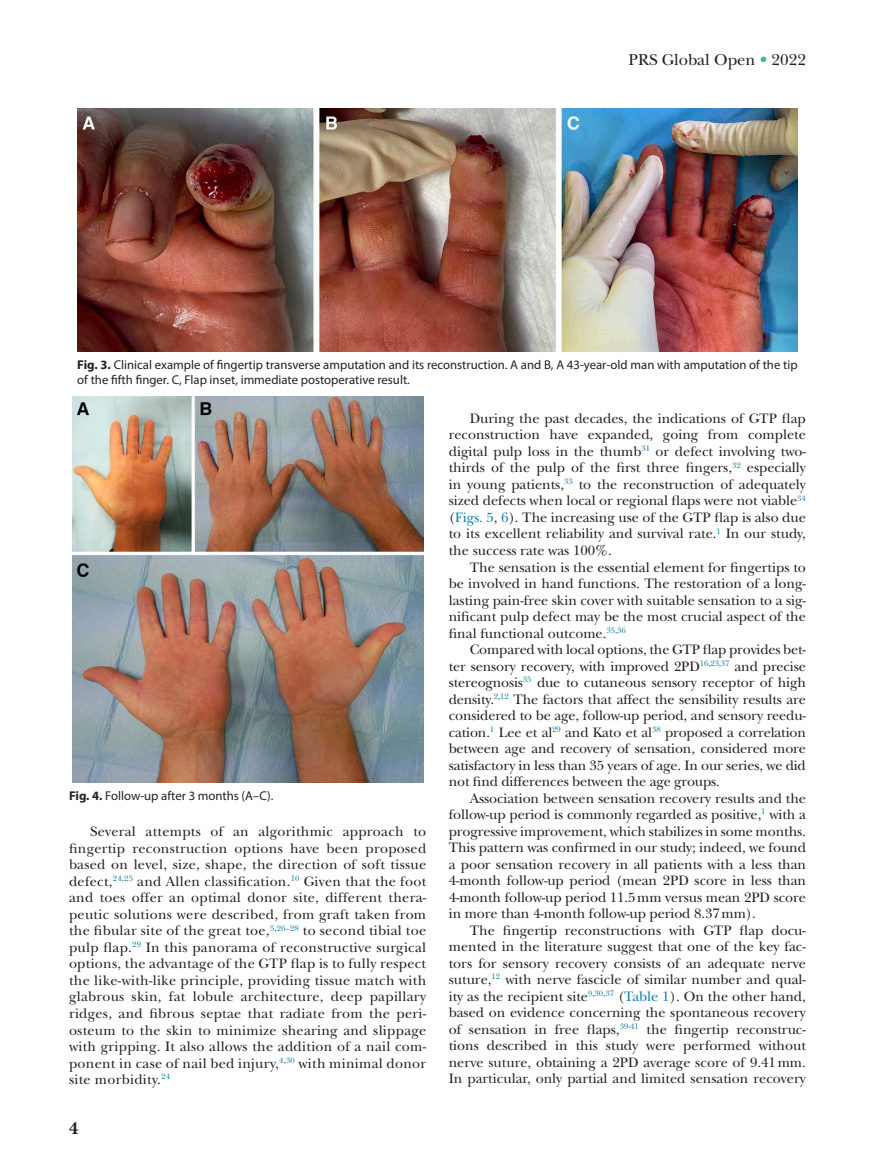
<style>
.page{position:relative;width:878px;height:1175px;background:#fff}
.page>*{position:absolute;margin:0;border:0;box-sizing:border-box;transform-origin:0 0}
.t1{font:700 18px "New Baskerville Std";color:#231f20}
.t2{font:16.5px "New Baskerville Std";color:#231f20}
.t3{font:14.25px/16.5px "New Baskerville Std";color:#231f20;text-align:justify}
.t4{font:12.75px/15px "Myriad Pro";color:#231f20}
.s1{color:#45bc89}
.s2{font-weight:700}
.s3{color:#0f7eac}
</style>
<div class="page">
<img style="left:77px;top:108px;width:720px;height:243px">
<img style="left:72px;top:397px;width:351px;height:385px">
<p class="t2" style="left:628px;top:50px;width:179px">PRS Global Open <span class="s1">•</span> 2022</p>
<p class="t4" style="left:77px;top:357px;width:722px"><span class="s2">Fig. 3.</span> Clinical example of fingertip transverse amputation and its reconstruction. A and B, A 43-year-old man with amputation of the tip of the fifth finger. C, Flap inset, immediate postoperative result.</p>
<p class="t4" style="left:69px;top:788px;width:206px"><span class="s2">Fig. 4.</span> Follow-up after 3 months (A–C).</p>
<p class="t3" style="left:69px;top:823px;width:359px;text-indent:21px">Several attempts of an algorithmic approach to fingertip reconstruction options have been proposed based on level, size, shape, the direction of soft tissue defect,<sup>24</sup><sup>,</sup><sup>25</sup> and Allen classification.<sup>10</sup> Given that the foot and toes offer an optimal donor site, different thera&shy;peutic solutions were described, from graft taken from the fibular site of the great toe,<sup>5</sup><sup>,</sup><sup>26–28</sup> to second tibial toe pulp flap.<sup>29</sup> In this panorama of reconstructive surgical options, the advantage of the GTP flap is to fully respect the like-with-like principle, providing tissue match with glabrous skin, fat lobule architecture, deep papillary ridges, and fibrous septae that radiate from the peri&shy;osteum to the skin to minimize shearing and slippage with gripping. It also allows the addition of a nail com&shy;ponent in case of nail bed injury,<sup>4</sup><sup>,</sup><sup>30</sup> with minimal donor site morbidity.<sup>24</sup></p>
<p class="t1" style="left:69px;top:1118px;width:11px">4</p>
<p class="t3" style="left:448px;top:410px;width:359px;text-indent:21px">During the past decades, the indications of GTP flap reconstruction have expanded, going from complete digital pulp loss in the thumb<sup>31</sup> or defect involving two&shy;thirds of the pulp of the first three fingers,<sup>32</sup> especially in young patients,<sup>33</sup> to the reconstruction of adequately sized defects when local or regional flaps were not viable<sup>34 </sup>(<span class="s3">Figs. 5</span>, <span class="s3">6</span>). The increasing use of the GTP flap is also due to its excellent reliability and survival rate.<sup>1</sup> In our study, the success rate was 100%.</p>
<p class="t3" style="left:449px;top:558px;width:359px;text-indent:21px">The sensation is the essential element for fingertips to be involved in hand functions. The restoration of a long&shy;lasting pain-free skin cover with suitable sensation to a sig&shy;nificant pulp defect may be the most crucial aspect of the final functional outcome.<sup>35</sup><sup>,</sup><sup>36</sup></p>
<p class="t3" style="left:448px;top:641px;width:359px;text-indent:21px">Compared with local options, the GTP flap provides bet&shy;ter sensory recovery, with improved 2PD<sup>16</sup><sup>,</sup><sup>23</sup><sup>,</sup><sup>37</sup> and precise stereognosis<sup>35</sup> due to cutaneous sensory receptor of high density.<sup>2</sup><sup>,</sup><sup>12</sup> The factors that affect the sensibility results are considered to be age, follow-up period, and sensory reedu&shy;cation.<sup>1</sup> Lee et al<sup>29</sup> and Kato et al<sup>38</sup> proposed a correlation between age and recovery of sensation, considered more satisfactory in less than 35 years of age. In our series, we did not find differences between the age groups.</p>
<p class="t3" style="left:448px;top:790px;width:359px;text-indent:21px">Association between sensation recovery results and the follow-up period is commonly regarded as positive,<sup>1</sup> with a progressive improvement, which stabilizes in some months.<br>This pattern was confirmed in our study; indeed, we found a poor sensation recovery in all patients with a less than 4-month follow-up period (mean 2PD score in less than 4-month follow-up period 11.5mm versus mean 2PD score in more than 4-month follow-up period 8.37mm).</p>
<p class="t3" style="left:449px;top:922px;width:359px;text-indent:21px">The fingertip reconstructions with GTP flap docu&shy;mented in the literature suggest that one of the key fac&shy;tors for sensory recovery consists of an adequate nerve suture,<sup>12</sup> with nerve fascicle of similar number and qual&shy;ity as the recipient site<sup>9</sup><sup>,</sup><sup>30</sup><sup>,</sup><sup>37</sup> (<span class="s3">Table 1</span>). On the other hand, based on evidence concerning the spontaneous recovery of sensation in free flaps,<sup>39-41</sup> the fingertip reconstruc&shy;tions described in this study were performed without nerve suture, obtaining a 2PD average score of 9.41mm.<br>In particular, only partial and limited sensation recovery</p>
</div>
